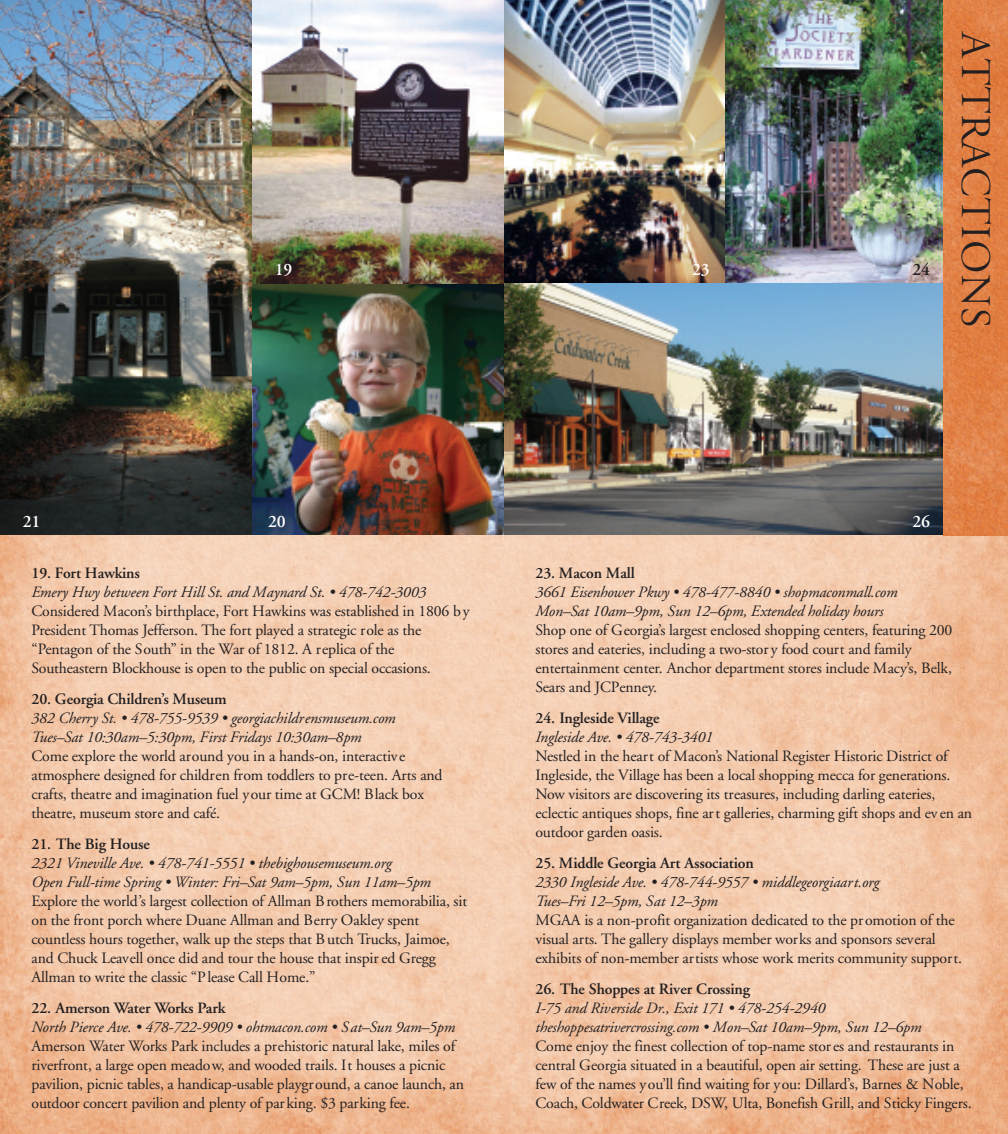
<style>
.page{position:relative;width:1008px;height:1134px;background:#fff}
.page>*{position:absolute;margin:0;border:0;box-sizing:border-box;transform-origin:0 0}
.t1{font:42px "Adobe Garamond Titling";letter-spacing:.01em;color:#231f20}
.t2{font:600 17.5px "Adobe Garamond";letter-spacing:-.01em;color:#fff}
.t3{font:600 17.5px "Adobe Garamond";color:#231f20}
.t4{font:15.75px/18.9px "Adobe Garamond";letter-spacing:-.01em;color:#231f20}
.t5{font:italic 15.75px/18.9px "Adobe Garamond";letter-spacing:-.01em;color:#231f20}
.t6{font:600 15.75px "Adobe Garamond";letter-spacing:-.01em;color:#231f20}
</style>
<div class="page">
<img style="left:0;top:0;width:1008px;height:1134px">
<img style="left:504px;top:0;width:220px;height:284px">
<img style="left:252px;top:284px;width:253px;height:252px">
<img style="left:252px;top:0;width:252px;height:284px">
<img style="left:0;top:0;width:252px;height:536px">
<p class="t2" style="left:275px;top:260px;width:19px">19</p>
<p class="t2" style="left:692px;top:260px;width:19px">23</p>
<p class="t3" style="left:913px;top:260px;width:19px">24</p>
<h1 class="t1" style="left:999px;top:32px;width:298px;rotate:90deg">attractions</h1>
<p class="t2" style="left:23px;top:512px;width:19px">21</p>
<p class="t2" style="left:268px;top:512px;width:19px">20</p>
<p class="t2" style="left:913px;top:512px;width:19px">26</p>
<p class="t6" style="left:32px;top:565px;width:110px">19. Fort Hawkins</p>
<p class="t5" style="left:32px;top:583px;width:396px">Emery Hwy between Fort Hill St. and Maynard St. • 478-742-3003</p>
<p class="t4" style="left:32px;top:602px;width:440px">Considered Macon’s birthplace, Fort Hawkins was established in 1806 by President Thomas Jefferson. The fort played a strategic role as the “Pentagon of the South” in the War of 1812. A replica of the Southeastern Blockhouse is open to the public on special occasions.</p>
<p class="t6" style="left:32px;top:691px;width:197px">20. Georgia Children’s Museum</p>
<p class="t5" style="left:32px;top:709px;width:366px">382 Cherry St. • 478-755-9539 • georgiachildrensmuseum.com<br>Tues–Sat 10:30am–5:30pm, First Fridays 10:30am–8pm</p>
<p class="t4" style="left:32px;top:747px;width:413px">Come explore the world around you in a hands-on, interactive atmosphere designed for children from toddlers to pre-teen. Arts and crafts, theatre and imagination fuel your time at GCM! Black box theatre, museum store and café.</p>
<p class="t6" style="left:32px;top:836px;width:120px">21. The Big House</p>
<p class="t5" style="left:32px;top:854px;width:401px">2321 Vineville Ave. • 478-741-5551 • thebighousemuseum.org<br>Open Full-time Spring • Winter: Fri–Sat 9am–5pm, Sun 11am–5pm</p>
<p class="t4" style="left:32px;top:892px;width:437px">Explore the world’s largest collection of Allman Brothers memorabilia, sit on the front porch where Duane Allman and Berry Oakley spent countless hours together, walk up the steps that B utch Trucks, Jaimoe, and Chuck Leavell once did and tour the house that inspir ed Gregg Allman to write the classic “Please Call Home.”</p>
<p class="t6" style="left:32px;top:999px;width:195px">22. Amerson Water Works Park</p>
<p class="t5" style="left:32px;top:1018px;width:425px">North Pierce Ave. • 478-722-9909 • ohtmacon.com • S at–Sun 9am–5pm</p>
<p class="t4" style="left:32px;top:1037px;width:434px">Amerson Water Works Park includes a prehistoric natural lake, miles of riverfront, a large open meadow, and wooded trails. It houses a picnic pavilion, picnic tables, a handicap-usable playground, a canoe launch, an outdoor concert pavilion and plenty of parking. $3 parking fee.</p>
<p class="t6" style="left:536px;top:565px;width:101px">23. Macon Mall</p>
<p class="t5" style="left:535px;top:583px;width:364px">3661 Eisenhower Pkwy • 478-477-8840 • shopmaconmall.com<br>Mon–Sat 10am–9pm, Sun 12–6pm, Extended holiday hours</p>
<p class="t4" style="left:535px;top:621px;width:418px">Shop one of Georgia’s largest enclosed shopping centers, featuring 200 stores and eateries, including a two-stor y food court and family entertainment center. Anchor department stores include Macy’s, Belk, Sears and JCPenney.</p>
<p class="t6" style="left:535px;top:710px;width:126px">24. Ingleside Village</p>
<p class="t5" style="left:535px;top:728px;width:179px">Ingleside Ave. • 478-743-3401</p>
<p class="t4" style="left:535px;top:747px;width:438px">Nestled in the heart of Macon’s National Register Historic District of Ingleside, the Village has been a local shopping mecca for generations.<br>Now visitors are discovering its treasures, including darling eateries, eclectic antiques shops, fine art galleries, charming gift shops and ev en an outdoor garden oasis.</p>
<p class="t6" style="left:535px;top:855px;width:220px">25. Middle Georgia Art Association</p>
<p class="t5" style="left:535px;top:873px;width:346px">2330 Ingleside Ave. • 478-744-9557 • middlegeorgiaart.org<br>Tues–Fri 12–5pm, Sat 12–3pm</p>
<p class="t4" style="left:535px;top:911px;width:428px">MGAA is a non-profit organization dedicated to the promotion of the visual arts. The gallery displays member works and sponsors several exhibits of non-member artists whose work merits community support.</p>
<p class="t6" style="left:535px;top:981px;width:216px">26. The Shoppes at River Crossing</p>
<p class="t5" style="left:535px;top:999px;width:388px">I-75 and Riverside Dr., Exit 171 • 478-254-2940 theshoppesatrivercrossing.com • Mon–Sat 10am–9pm, Sun 12–6pm</p>
<p class="t4" style="left:536px;top:1037px;width:438px">Come enjoy the finest collection of top-name stor es and restaurants in central Georgia situated in a beautiful, open air setting. These are just a few of the names you’ll find waiting for you: Dillard’s, Barnes &amp; Noble, Coach, Coldwater Creek, DSW, Ulta, Bonefish Grill, and Sticky Fingers.</p>
</div>
